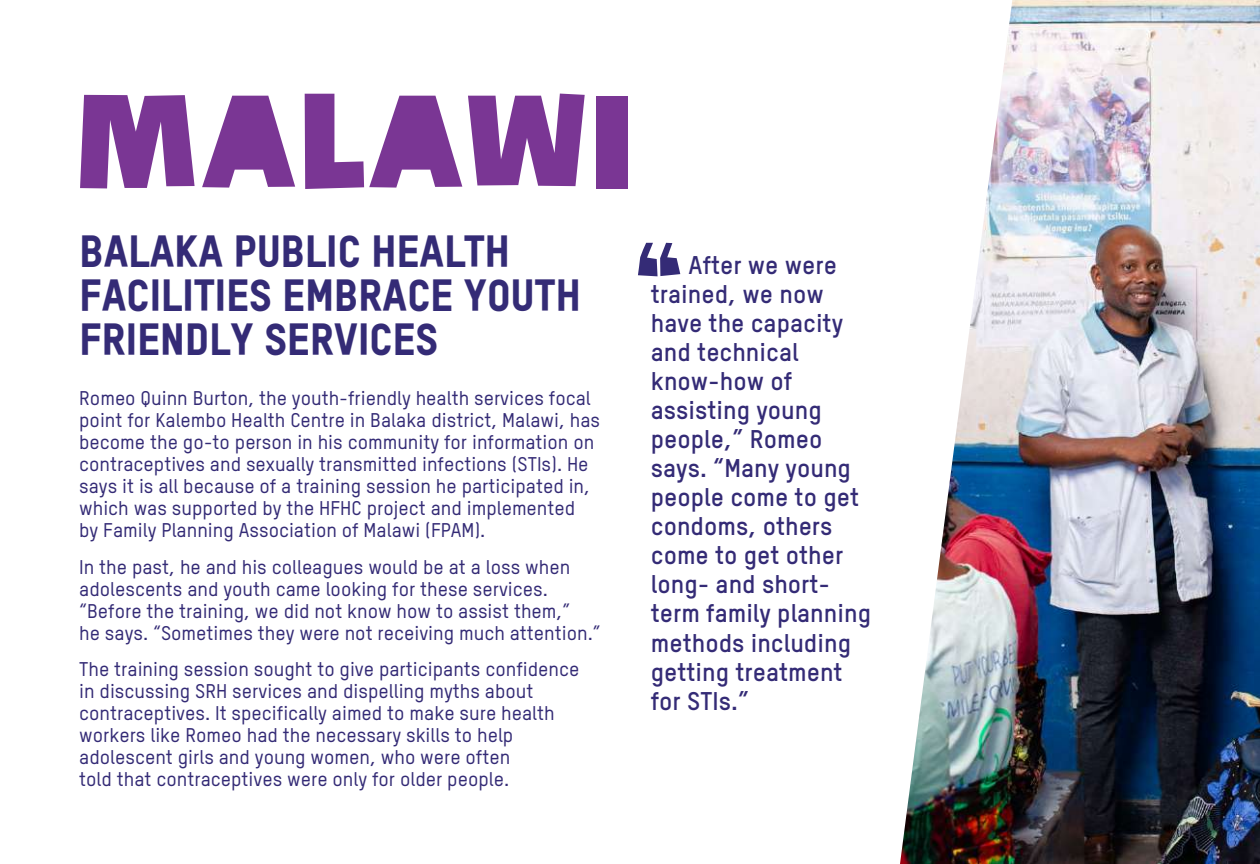
<style>
.page{position:relative;width:1260px;height:864px;background:#fff}
.page>*{position:absolute;margin:0;border:0;box-sizing:border-box;transform-origin:0 0}
.t1{font:130px "Oxfam Global Headline";color:#7a3694}
.t2{font:44px/44px "Oxfam TSTARPRO Headline";letter-spacing:-.01em;color:#342b76}
.t3{font:700 25.2px/29px "Oxfam TSTARPRO";color:#342b76}
.t4{font:500 19.6px/22px "Oxfam TSTARPRO";color:#342b76}
</style>
<div class="page">
<img style="left:900px;top:0;width:360px;height:864px">
<svg style="left:638px;top:243px;width:42px;height:33px"></svg>
<h1 class="t1" style="left:71px;top:28px;width:567px">MALAWI</h1>
<h2 class="t2" style="left:79px;top:226px;width:503px">BALAKA PUBLIC HEALTH<br>FACILITIES EMBRACE YOUTH<br>FRIENDLY SERVICES</h2>
<p class="t4" style="left:79px;top:386px;width:522px">Romeo Quinn Burton, the youth-friendly health services focal point for Kalembo Health Centre in Balaka district, Malawi, has become the go-to person in his community for information on contraceptives and sexually transmitted infections (STIs). He says it is all because of a training session he participated in, which was supported by the HFHC project and implemented<br>by Family Planning Association of Malawi (FPAM).</p>
<p class="t4" style="left:79px;top:554px;width:523px">In the past, he and his colleagues would be at a loss when adolescents and youth came looking for these services. “Before the training, we did not know how to assist them,”<br>he says. “Sometimes they were not receiving much attention.”</p>
<p class="t4" style="left:79px;top:657px;width:502px">The training session sought to give participants confidence in discussing SRH services and dispelling myths about contraceptives. It specifically aimed to make sure health workers like Romeo had the necessary skills to help adolescent girls and young women, who were often<br>told that contraceptives were only for older people.</p>
<p class="t3" style="left:651px;top:248px;width:222px;text-indent:38px">After we were trained, we now have the capacity and technical know-how of assisting young people,” Romeo says. “Many young people come to get condoms, others come to get other long- and short&shy;term family planning methods including getting treatment for STIs.”</p>
</div>
